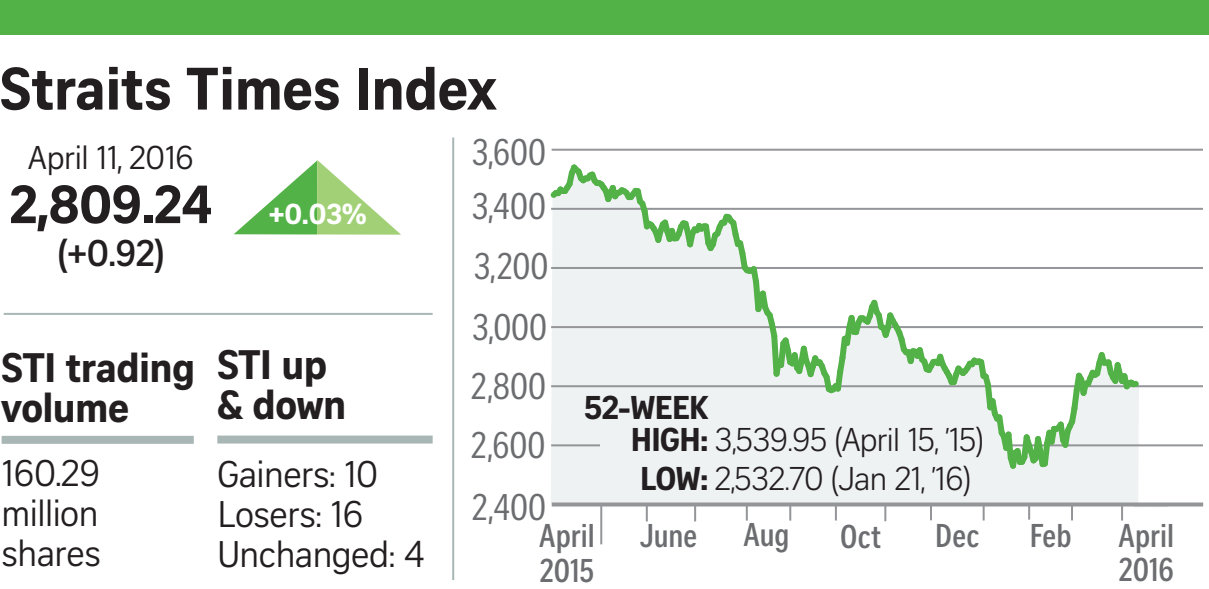
<style>
.page{position:relative;width:1209px;height:589px;background:#fff}
.page>*{position:absolute;margin:0;border:0;box-sizing:border-box;transform-origin:0 0}
.t1{font:700 58px "Curator Serp Text";letter-spacing:-.01em;color:#231f20}
.t2{font:700 52px "Curator Serp Text";color:#231f20}
.t3{font:700 40px/40px "Curator Serp Text";letter-spacing:-.015em;color:#231f20}
.t4{font:36px/40px "Curator Serp Text";letter-spacing:-.015em;color:#231f20;text-align:justify}
.t5{font:36px "Curator Head Cond ST Regular";color:#6c6d70}
.t6{font:700 36px "Curator Head ST Semi";color:#231f20}
.t7{font:32px/38.8px "Curator Head ST Light";letter-spacing:-.02em;color:#231f20}
.t8{font:700 32px/34px "Curator Head Cond ST Semi";color:#6c6d70}
.t9{font:32px "Curator Serp Text";letter-spacing:-.015em;color:#231f20}
.t10{font:700 32px "Curator Serp Text";letter-spacing:-.02em;color:#231f20}
.t11{font:700 28px "Curator Serp Text";color:#fff}
.s1{font-family:"Curator Serp Text";font-weight:700}
</style>
<div class="page">
<svg style="left:234px;top:160px;width:167px;height:75px"></svg>
<div style="left:551px;top:473px;width:587px;height:29px;background:#eff2f3"></div>
<div style="left:2px;top:436px;width:192px;height:8px;background:#a8b7b6"></div>
<div style="left:217px;top:435px;width:215px;height:8px;background:#a8b7b6"></div>
<hr style="left:4px;top:313px;width:428px;height:2px;background:#a8b7b6">
<hr style="left:452px;top:137px;width:2px;height:443px;background:#a8b7b6">
<hr style="left:551px;top:385px;width:651px;height:2px;background:#939598">
<hr style="left:551px;top:326px;width:651px;height:2px;background:#939598">
<hr style="left:551px;top:149px;width:651px;height:2px;background:#939598">
<hr style="left:551px;top:267px;width:651px;height:2px;background:#939598">
<hr style="left:551px;top:208px;width:651px;height:2px;background:#939598">
<div style="left:0;top:0;width:1208px;height:34px;background:#52b147"></div>
<svg style="left:694px;top:506px;width:2px;height:15px"></svg>
<svg style="left:746px;top:506px;width:2px;height:14px"></svg>
<svg style="left:789px;top:506px;width:2px;height:14px"></svg>
<svg style="left:835px;top:506px;width:2px;height:14px"></svg>
<svg style="left:884px;top:506px;width:2px;height:15px"></svg>
<svg style="left:930px;top:506px;width:2px;height:14px"></svg>
<svg style="left:646px;top:506px;width:2px;height:15px"></svg>
<hr style="left:600px;top:505px;width:2px;height:39px;background:#939598">
<svg style="left:982px;top:506px;width:2px;height:14px"></svg>
<svg style="left:1028px;top:506px;width:2px;height:13px"></svg>
<svg style="left:1071px;top:506px;width:2px;height:14px"></svg>
<svg style="left:1121px;top:506px;width:2px;height:14px"></svg>
<hr style="left:1007px;top:444px;width:195px;height:2px;background:#939598">
<svg style="left:1133px;top:506px;width:34px;height:1px"></svg>
<svg style="left:550px;top:164px;width:591px;height:309px"></svg>
<svg style="left:551px;top:502px;width:652px;height:4px;background:#9ea0a3"></svg>
<div style="left:600px;top:428px;width:328px;height:23px;background:#eff2f3"></div>
<h1 class="t1" style="left:0;top:54px;width:498px">Straits Times Index</h1>
<p class="t9" style="left:28px;top:139px;width:167px">April 11, 2016</p>
<h2 class="t2" style="left:10px;top:173px;width:204px">2,809.24</h2>
<p class="t6" style="left:57px;top:232px;width:109px">(+0.92)</p>
<p class="t11" style="left:269px;top:197px;width:99px">+0.03%</p>
<p class="t3" style="left:2px;top:347px;width:195px">STI trading volume</p>
<p class="t4" style="left:2px;top:453px;width:101px">160.29 million shares</p>
<p class="t3" style="left:217px;top:344px;width:131px">STI up &amp; down</p>
<p class="t4" style="left:217px;top:454px;width:209px;text-align:left">Gainers: 10<br>Losers: 16<br>Unchanged: 4</p>
<p class="t5" style="left:472px;top:132px;width:76px">3,600</p>
<p class="t5" style="left:472px;top:187px;width:76px">3,400</p>
<p class="t5" style="left:474px;top:246px;width:76px">3,200</p>
<p class="t5" style="left:472px;top:308px;width:77px">3,000</p>
<p class="t5" style="left:471px;top:367px;width:76px">2,800</p>
<p class="t10" style="left:584px;top:388px;width:126px">52-WEEK</p>
<p class="t7" style="left:631px;top:420px;width:355px"><span class="s1">HIGH:</span> 3,539.95 (April 15, ’15)<br><span class="s1">LOW:</span> 2,532.70 (Jan 21, ’16)</p>
<p class="t5" style="left:471px;top:426px;width:76px">2,600</p>
<p class="t5" style="left:472px;top:488px;width:75px">2,400</p>
<p class="t8" style="left:539px;top:519px;width:57px">April</p>
<p class="t8" style="left:640px;top:519px;width:59px">June</p>
<p class="t8" style="left:743px;top:518px;width:48px">Aug</p>
<p class="t8" style="left:540px;top:554px;width:56px">2015</p>
<p class="t8" style="left:840px;top:520px;width:43px">Oct</p>
<p class="t8" style="left:935px;top:519px;width:46px">Dec</p>
<p class="t8" style="left:1029px;top:519px;width:43px">Feb</p>
<p class="t8" style="left:1118px;top:519px;width:57px">April<br>2016</p>
</div>
